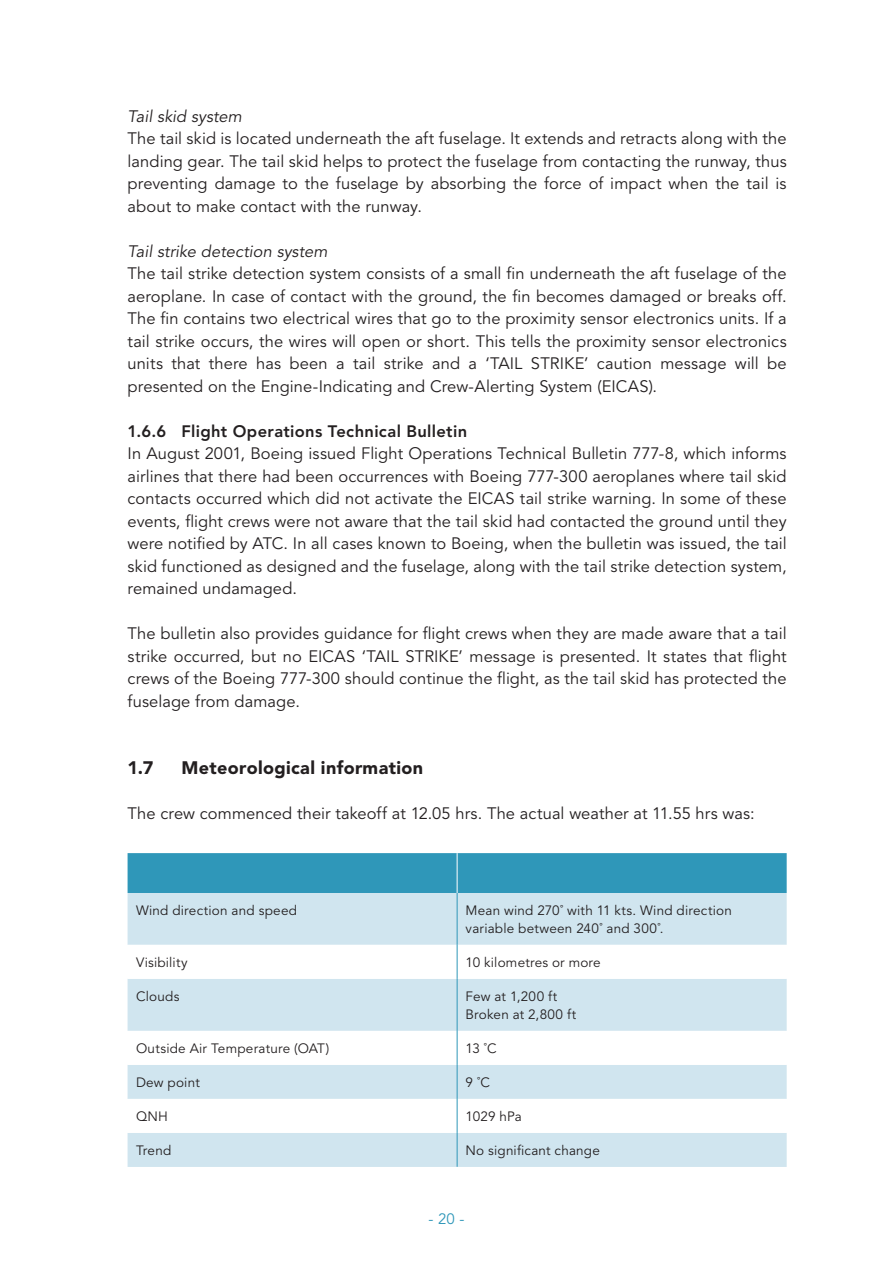
<style>
.page{position:relative;width:893px;height:1263px;background:#fff}
.page>*{position:absolute;margin:0;border:0;box-sizing:border-box;transform-origin:0 0}
.t1{font:900 18px "Avenir LT Std";letter-spacing:.02em;color:#231f20}
.t2{font:16.5px/22.5px "Avenir LT Std";letter-spacing:.005em;color:#231f20;text-align:justify}
.t3{font:italic 16.5px "Avenir LT Std";color:#231f20}
.t4{font:800 16.5px "Avenir LT Std";letter-spacing:.02em;color:#231f20}
.t5{font:15px "Avenir LT Std";color:#2f97b9}
.t6{font:13.5px/18px "Avenir LT Std";letter-spacing:.015em;color:#231f20}
</style>
<div class="page">
<div style="left:128px;top:853px;width:659px;height:40px;background:#2f97b9"></div>
<div style="left:128px;top:893px;width:659px;height:274px;background:#d0e5ef"></div>
<svg style="left:128px;top:945px;width:659px;height:188px"></svg>
<hr style="left:457px;top:853px;width:1px;height:40px;background:#fff">
<hr style="left:457px;top:893px;width:1px;height:52px;background:#2f97b9">
<hr style="left:457px;top:945px;width:1px;height:34px;background:#2f97b9">
<hr style="left:457px;top:979px;width:1px;height:52px;background:#2f97b9">
<hr style="left:457px;top:1031px;width:1px;height:34px;background:#2f97b9">
<hr style="left:457px;top:1065px;width:1px;height:34px;background:#2f97b9">
<hr style="left:457px;top:1099px;width:1px;height:34px;background:#2f97b9">
<hr style="left:457px;top:1133px;width:1px;height:34px;background:#2f97b9">
<p class="t3" style="left:128px;top:106px;width:116px">Tail skid system</p>
<p class="t2" style="left:128px;top:128px;width:661px">The tail skid is located underneath the aft fuselage. It extends and retracts along with the landing gear. The tail skid helps to protect the fuselage from contacting the runway, thus preventing damage to the fuselage by absorbing the force of impact when the tail is about to make contact with the runway.</p>
<p class="t3" style="left:128px;top:241px;width:202px">Tail strike detection system</p>
<p class="t2" style="left:128px;top:263px;width:661px">The tail strike detection system consists of a small fin underneath the aft fuselage of the aeroplane. In case of contact with the ground, the fin becomes damaged or breaks off.<br>The fin contains two electrical wires that go to the proximity sensor electronics units. If a tail strike occurs, the wires will open or short. This tells the proximity sensor electronics units that there has been a tail strike and a ‘TAIL STRIKE’ caution message will be presented on the Engine-Indicating and Crew-Alerting System (EICAS).</p>
<p class="t4" style="left:128px;top:421px;width:341px">1.6.6 Flight Operations Technical Bulletin</p>
<p class="t2" style="left:128px;top:443px;width:661px">In August 2001, Boeing issued Flight Operations Technical Bulletin 777-8, which informs airlines that there had been occurrences with Boeing 777-300 aeroplanes where tail skid contacts occurred which did not activate the EICAS tail strike warning. In some of these events, flight crews were not aware that the tail skid had contacted the ground until they were notified by ATC. In all cases known to Boeing, when the bulletin was issued, the tail skid functioned as designed and the fuselage, along with the tail strike detection system, remained undamaged.</p>
<p class="t2" style="left:128px;top:623px;width:661px">The bulletin also provides guidance for flight crews when they are made aware that a tail strike occurred, but no EICAS ‘TAIL STRIKE’ message is presented. It states that flight crews of the Boeing 777-300 should continue the flight, as the tail skid has protected the fuselage from damage.</p>
<p class="t1" style="left:128px;top:757px;width:27px">1.7</p>
<p class="t1" style="left:182px;top:757px;width:243px">Meteorological information</p>
<p class="t2" style="left:128px;top:803px;width:629px">The crew commenced their takeoff at 12.05 hrs. The actual weather at 11.55 hrs was:</p>
<p class="t6" style="left:136px;top:902px;width:163px">Wind direction and speed</p>
<p class="t6" style="left:466px;top:902px;width:268px">Mean wind 270˚ with 11 kts. Wind direction variable between 240˚ and 300˚.</p>
<p class="t6" style="left:136px;top:954px;width:53px">Visibility</p>
<p class="t6" style="left:466px;top:954px;width:137px">10 kilometres or more</p>
<p class="t6" style="left:136px;top:988px;width:45px">Clouds</p>
<p class="t6" style="left:466px;top:988px;width:112px">Few at 1,200 ft<br>Broken at 2,800 ft</p>
<p class="t6" style="left:136px;top:1040px;width:195px">Outside Air Temperature (OAT)</p>
<p class="t6" style="left:466px;top:1040px;width:33px">13 ˚C</p>
<p class="t6" style="left:136px;top:1074px;width:65px">Dew point</p>
<p class="t6" style="left:466px;top:1074px;width:26px">9 ˚C</p>
<p class="t6" style="left:136px;top:1108px;width:33px">QNH</p>
<p class="t6" style="left:466px;top:1108px;width:58px">1029 hPa</p>
<p class="t6" style="left:136px;top:1142px;width:37px">Trend</p>
<p class="t6" style="left:466px;top:1142px;width:136px">No significant change</p>
<p class="t5" style="left:429px;top:1210px;width:37px">- 20 -</p>
</div>
